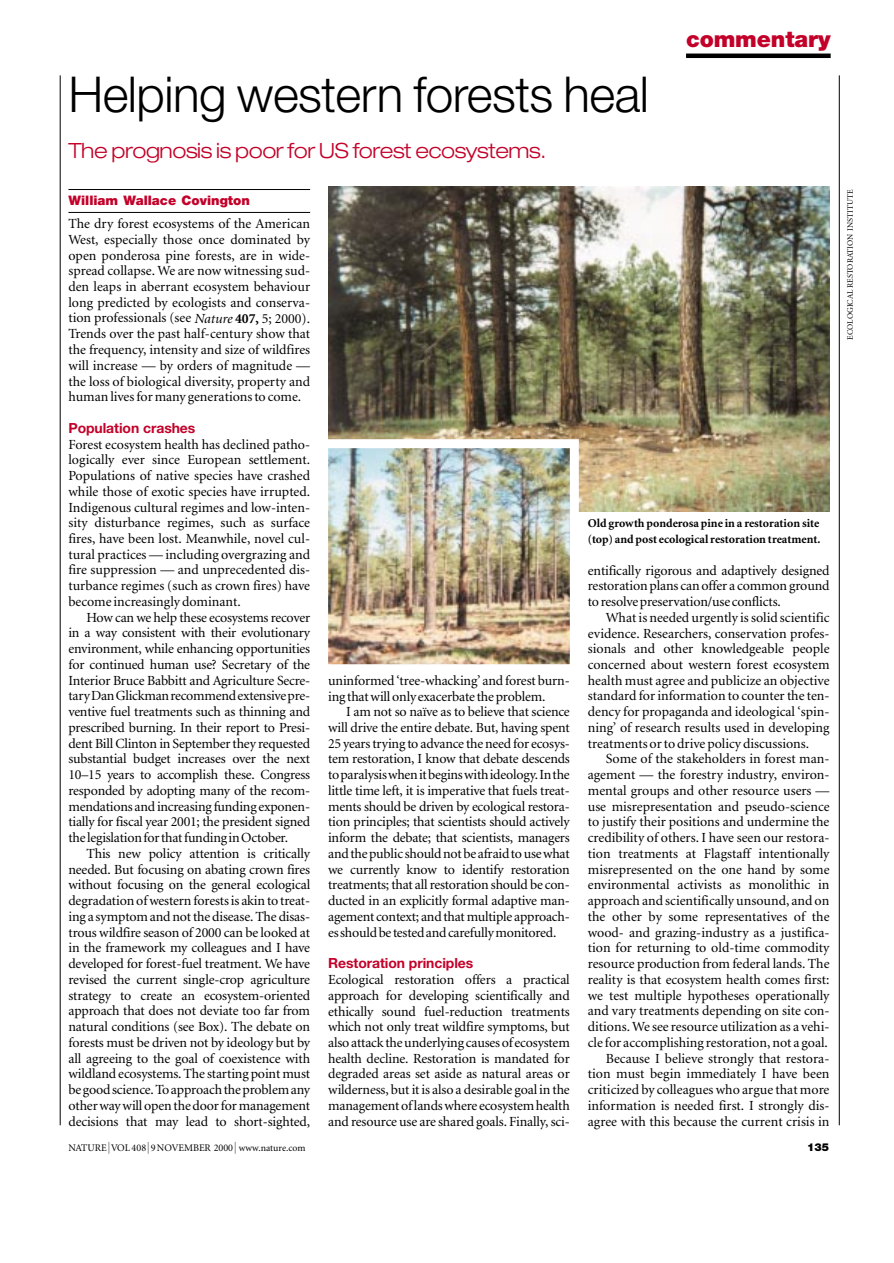
<style>
.page{position:relative;width:894px;height:1263px;background:#fff}
.page>*{position:absolute;margin:0;border:0;box-sizing:border-box;transform-origin:0 0}
.t1{font:300 49.5px "Helvetica Neue";letter-spacing:-.01em;color:#000}
.t2{font:900 22.5px "Helvetica Neue";letter-spacing:-.005em;color:#c30029}
.t3{font:300 expanded 21px "Helvetica Neue";letter-spacing:-.02em;color:#c30029}
.t4{font:13.95px/15.8px "Minion";color:#000;text-align:justify}
.t5{font:700 13.95px "Helvetica Neue";letter-spacing:-.005em;color:#c30029}
.t6{font:900 13.2px "Helvetica Neue";color:#c30029}
.t7{font:700 12px/15.8px "Minion";color:#000}
.t8{font:900 10.8px "Helvetica Neue";color:#000}
.t9{font:10.2px "Minion";color:#000}
.t10{font:8.25px "Minion";color:#000}
.s1{font-style:italic}
.s2{font-weight:700}
.s3{font-family:"Unica SB";font-weight:300;font-size:12px}
.s4{font-size:9.75px}
</style>
<div class="page">
<hr style="left:686px;top:54px;width:145px;height:4px;background:#000">
<hr style="left:60px;top:75px;width:1px;height:1050px;background:#000">
<hr style="left:839px;top:75px;width:1px;height:1050px;background:#000">
<hr style="left:68px;top:189px;width:242px;height:1px;background:#000">
<hr style="left:68px;top:212px;width:242px;height:1px;background:#000">
<img style="left:328px;top:186px;width:502px;height:325px">
<img style="left:329px;top:449px;width:240px;height:214px">
<div style="left:319px;top:439px;width:260px;height:234px;border:9px solid #fff"></div>
<h1 class="t1" style="left:68px;top:77px;width:582px">Helping western forests heal</h1>
<h3 class="t3" style="left:68px;top:143px;width:479px">The prognosis is poor for US forest ecosystems.</h3>
<h2 class="t2" style="left:686px;top:31px;width:146px">commentary</h2>
<p class="t6" style="left:68px;top:195px;width:183px">William Wallace Covington</p>
<p class="t4" style="left:68px;top:217px;width:243px">The dry forest ecosystems of the American West, especially those once dominated by open ponderosa pine forests, are in wide&shy;spread collapse. We are now witnessing sud&shy;den leaps in aberrant ecosystem behaviour long predicted by ecologists and conserva&shy;tion professionals (see <span class="s1">Nature</span> <span class="s2">407,</span> 5; 2000).<br>Trends over the past half-century show that the frequency, intensity and size of wildfires will increase — by orders of magnitude — the loss of biological diversity, property and human lives for many generations to come.</p>
<p class="t5" style="left:68px;top:423px;width:128px">Population crashes</p>
<p class="t4" style="left:68px;top:437px;width:243px">Forest ecosystem health has declined patho&shy;logically ever since European settlement.<br>Populations of native species have crashed while those of exotic species have irrupted.<br>Indigenous cultural regimes and low-inten&shy;sity disturbance regimes, such as surface fires, have been lost. Meanwhile, novel cul&shy;tural practices — including overgrazing and fire suppression — and unprecedented dis&shy;turbance regimes (such as crown fires) have become increasingly dominant.</p>
<p class="t4" style="left:68px;top:611px;width:243px;text-indent:18px">How can we help these ecosystems recover in a way consistent with their evolutionary environment, while enhancing opportunities for continued human use? Secretary of the Interior Bruce Babbitt and Agriculture Secre&shy;tary Dan Glickman recommend extensive pre&shy;ventive fuel treatments such as thinning and prescribed burning. In their report to Presi&shy;dent Bill Clinton in September they requested substantial budget increases over the next 10–15 years to accomplish these. Congress responded by adopting many of the recom&shy;mendations and increasing funding exponen&shy;tially for fiscal year 2001; the president signed the legislation for that funding in October.</p>
<p class="t4" style="left:68px;top:847px;width:243px;text-indent:18px">This new policy attention is critically needed. But focusing on abating crown fires without focusing on the general ecological degradation of western forests is akin to treat&shy;ing a symptom and not the disease. The disas&shy;trous wildfire season of 2000 can be looked at in the framework my colleagues and I have developed for forest-fuel treatment. We have revised the current single-crop agriculture strategy to create an ecosystem-oriented approach that does not deviate too far from natural conditions (see Box). The debate on forests must be driven not by ideology but by all agreeing to the goal of coexistence with wildland ecosystems. The starting point must be good science. To approach the problem any other way will open the door for management decisions that may lead to short-sighted,</p>
<p class="t4" style="left:328px;top:674px;width:243px">uninformed ‘tree-whacking’ and forest burn&shy;ing that will only exacerbate the problem.</p>
<p class="t4" style="left:328px;top:705px;width:243px;text-indent:18px">I am not so naïve as to believe that science will drive the entire debate. But, having spent 25 years trying to advance the need for ecosys&shy;tem restoration, I know that debate descends to paralysis when it begins with ideology. In the little time left, it is imperative that fuels treat&shy;ments should be driven by ecological restora&shy;tion principles; that scientists should actively inform the debate; that scientists, managers and the public should not be afraid to use what we currently know to identify restoration treatments; that all restoration should be con&shy;ducted in an explicitly formal adaptive man&shy;agement context; and that multiple approach&shy;es should be tested and carefully monitored.</p>
<p class="t5" style="left:328px;top:958px;width:147px">Restoration principles</p>
<p class="t4" style="left:328px;top:973px;width:243px">Ecological restoration offers a practical approach for developing scientifically and ethically sound fuel-reduction treatments which not only treat wildfire symptoms, but also attack the underlying causes of ecosystem health decline. Restoration is mandated for degraded areas set aside as natural areas or wilderness, but it is also a desirable goal in the management of lands where ecosystem health and resource use are shared goals. Finally, sci-</p>
<p class="t7" style="left:588px;top:517px;width:234px">Old growth ponderosa pine in a restoration site (top) and post ecological restoration treatment.</p>
<p class="t4" style="left:588px;top:563px;width:243px">entifically rigorous and adaptively designed restoration plans can offer a common ground to resolve preservation/use conflicts.</p>
<p class="t4" style="left:588px;top:611px;width:243px;text-indent:18px">What is needed urgently is solid scientific evidence. Researchers, conservation profes&shy;sionals and other knowledgeable people concerned about western forest ecosystem health must agree and publicize an objective standard for information to counter the ten&shy;dency for propaganda and ideological ‘spin&shy;ning’ of research results used in developing treatments or to drive policy discussions.</p>
<p class="t4" style="left:588px;top:752px;width:243px;text-align:right">Some of the stakeholders in forest man&shy;agement — the forestry industry, environ&shy;mental groups and other resource users — use misrepresentation and pseudo-science to justify their positions and undermine the credibility of others. I have seen our restora&shy;tion treatments at Flagstaff intentionally misrepresented on the one hand by some environmental activists as monolithic in approach and scientifically unsound, and on the other by some representatives of the wood- and grazing-industry as a justifica&shy;tion for returning to old-time commodity resource production from federal lands. The reality is that ecosystem health comes first: we test multiple hypotheses operationally and vary treatments depending on site con&shy;ditions. We see resource utilization as a vehi&shy;cle for accomplishing restoration, not a goal.<br>Because I believe strongly that restora&shy;tion must begin immediately I have been criticized by colleagues who argue that more information is needed first. I strongly dis&shy;agree with this because the current crisis in</p>
<p class="t9" style="left:68px;top:1143px;width:239px">NATURE<span class="s3">|</span> VOL 408 <span class="s3">|</span> 9 NOVEMBER 2000 <span class="s3">|</span> <span class="s4">www.nature.com</span></p>
<p class="t8" style="left:807px;top:1143px;width:23px">135</p>
<p class="t10" style="left:847px;top:340px;width:152px;rotate:-90deg">ECOLOGICAL RESTORATION INSTITUTE</p>
</div>
